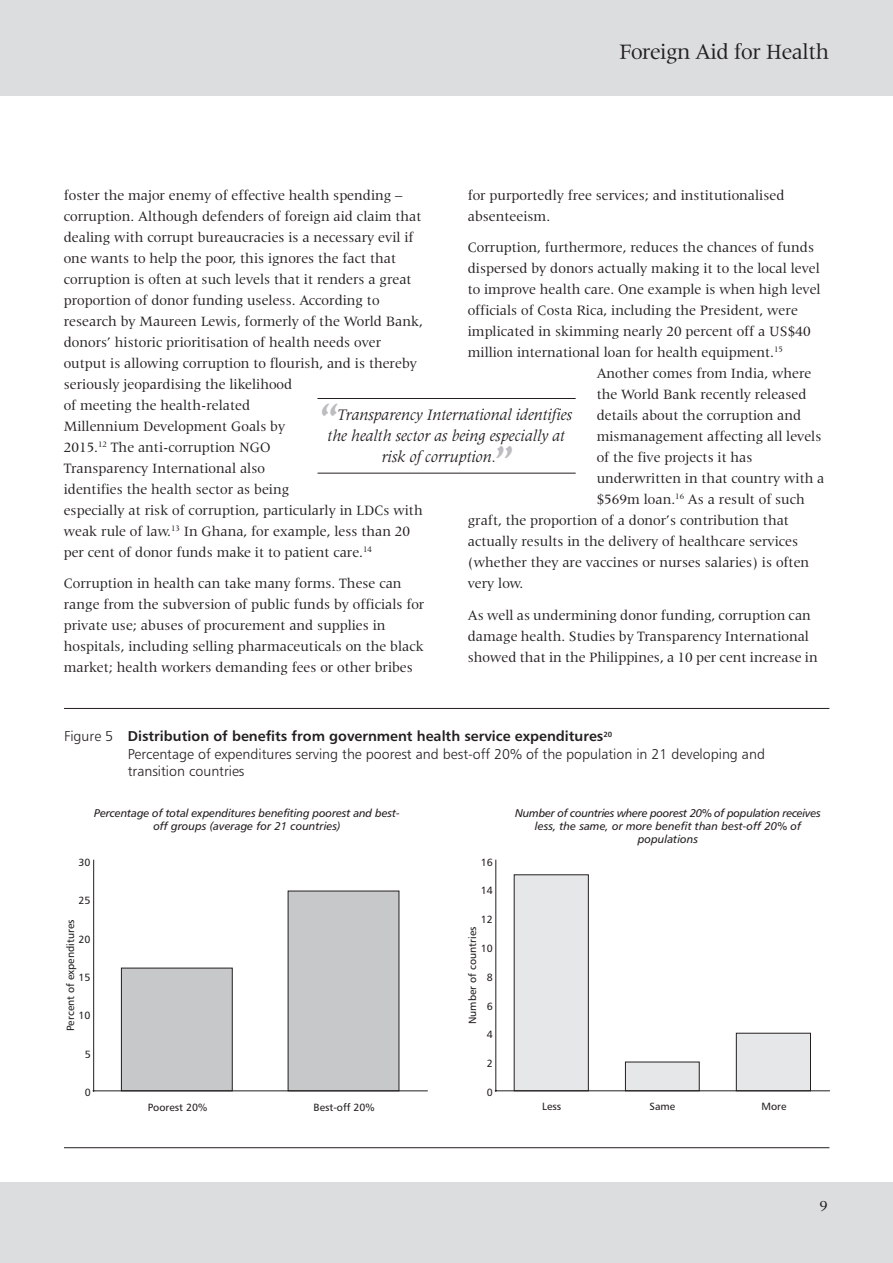
<style>
.page{position:relative;width:893px;height:1263px;background:#fff}
.page>*{position:absolute;margin:0;border:0;box-sizing:border-box;transform-origin:0 0}
.jh_pull_quote{font:600 48px "Adobe Jenson Pro";color:#bcbdc0}
.t1{font:22.5px "Latin 725 BT";letter-spacing:-.02em;color:#231f20}
.jh_pull_quote-2{font:italic 16.5px "Latin 725 BT";color:#231f20}
.t2{font:15.75px "Latin 725 BT";color:#231f20}
.jh_body{font:14.7px/21px "Latin 725 BT";color:#231f20}
.t3{font:14.25px/17.2px "Humanist 777 BT Light B";color:#231f20}
.t4{font:11.25px/12.8px "Humanist 777 BT Italic B";letter-spacing:-.01em;color:#231f20;text-align:center}
.t5{font:10.5px "Humanist 777 BT Roman B";color:#231f20}
.s1{font-family:"Humanist 777 BT Bold B"}
</style>
<div class="page">
<div style="left:0;top:1182px;width:893px;height:81px;background:#dcdddf"></div>
<div style="left:0;top:0;width:893px;height:96px;background:#dcdddf"></div>
<hr style="left:64px;top:1147px;width:765px;height:1px;background:#231f20">
<hr style="left:64px;top:708px;width:765px;height:1px;background:#231f20">
<div style="left:121px;top:968px;width:111px;height:123px;background:#c7c8ca"></div>
<div style="left:121px;top:968px;width:112px;height:123px;border:1px solid #231f20"></div>
<div style="left:288px;top:891px;width:111px;height:200px;background:#c7c8ca"></div>
<hr style="left:93px;top:860px;width:1px;height:231px;background:#231f20">
<hr style="left:93px;top:1090px;width:335px;height:1px;background:#231f20">
<div style="left:514px;top:874px;width:75px;height:217px;background:#e6e7e9;border:1px solid #231f20"></div>
<div style="left:625px;top:1062px;width:75px;height:29px;background:#e6e7e9;border:1px solid #231f20"></div>
<div style="left:736px;top:1033px;width:75px;height:58px;background:#e6e7e9;border:1px solid #231f20"></div>
<hr style="left:495px;top:860px;width:1px;height:231px;background:#231f20">
<hr style="left:495px;top:1090px;width:335px;height:1px;background:#231f20">
<hr style="left:317px;top:398px;width:259px;height:1px;background:#231f20">
<hr style="left:317px;top:473px;width:259px;height:1px;background:#231f20">
<h2 class="t1" style="left:619px;top:39px;width:212px">Foreign Aid for Health</h2>
<p class="jh_body" style="left:64px;top:184px;width:361px">foster the major enemy of effective health spending – corruption. Although defenders of foreign aid claim that dealing with corrupt bureaucracies is a necessary evil if one wants to help the poor, this ignores the fact that corruption is often at such levels that it renders a great proportion of donor funding useless. According to research by Maureen Lewis, formerly of the World Bank, donors’ historic prioritisation of health needs over output is allowing corruption to flourish, and is thereby seriously jeopardising the likelihood<br>of meeting the health-related<br>Millennium Development Goals by<br>2015.<sup>12</sup> The anti-corruption NGO<br>Transparency International also<br>identifies the health sector as being<br>especially at risk of corruption, particularly in LDCs with weak rule of law.<sup>13</sup> In Ghana, for example, less than 20 per cent of donor funds make it to patient care.<sup>14</sup></p>
<p class="jh_body" style="left:64px;top:573px;width:362px">Corruption in health can take many forms. These can range from the subversion of public funds by officials for private use; abuses of procurement and supplies in hospitals, including selling pharmaceuticals on the black market; health workers demanding fees or other bribes</p>
<p class="jh_body" style="left:468px;top:184px;width:318px">for purportedly free services; and institutionalised absenteeism.</p>
<p class="jh_body" style="left:468px;top:237px;width:348px">Corruption, furthermore, reduces the chances of funds</p>
<p class="jh_body" style="left:468px;top:258px;width:353px">dispersed by donors actually making it to the local level</p>
<p class="jh_body" style="left:468px;top:279px;width:354px">to improve health care. One example is when high level</p>
<p class="jh_body" style="left:468px;top:300px;width:332px">officials of Costa Rica, including the President, were</p>
<p class="jh_body" style="left:468px;top:321px;width:345px">implicated in skimming nearly 20 percent off a US$40</p>
<p class="jh_body" style="left:468px;top:342px;width:317px">million international loan for health equipment.<sup>15</sup></p>
<p class="jh_body" style="left:597px;top:363px;width:216px">Another comes from India, where</p>
<p class="jh_body" style="left:597px;top:384px;width:211px">the World Bank recently released</p>
<p class="jh_body" style="left:597px;top:405px;width:206px">details about the corruption and</p>
<p class="jh_body" style="left:597px;top:426px;width:226px">mismanagement affecting all levels</p>
<p class="jh_body" style="left:597px;top:447px;width:157px">of the five projects it has</p>
<p class="jh_body" style="left:597px;top:468px;width:229px">underwritten in that country with a</p>
<p class="jh_body" style="left:597px;top:489px;width:210px">$569m loan.<sup>16</sup> As a result of such</p>
<p class="jh_body" style="left:468px;top:510px;width:323px">graft, the proportion of a donor’s contribution that</p>
<p class="jh_body" style="left:468px;top:531px;width:332px">actually results in the delivery of healthcare services</p>
<p class="jh_body" style="left:468px;top:552px;width:343px">(whether they are vaccines or nurses salaries) is often</p>
<p class="jh_body" style="left:468px;top:573px;width:57px">very low.</p>
<p class="jh_body" style="left:468px;top:604px;width:351px">As well as undermining donor funding, corruption can damage health. Studies by Transparency International showed that in the Philippines, a 10 per cent increase in</p>
<p class="jh_pull_quote" style="left:321px;top:394px;width:19px">“</p>
<p class="jh_pull_quote-2" style="left:338px;top:405px;width:236px">Transparency International identifies</p>
<p class="jh_pull_quote-2" style="left:328px;top:426px;width:239px">the health sector as being especially at</p>
<p class="jh_pull_quote-2" style="left:382px;top:447px;width:115px">risk of corruption.</p>
<p class="jh_pull_quote" style="left:496px;top:436px;width:19px">”</p>
<p class="t3" style="left:128px;top:727px;width:639px;text-indent:-64px">Figure 5 <span class="s1">Distribution of benefits from government health service expenditures</span><sup>20<br></sup>Percentage of expenditures serving the poorest and best-off 20% of the population in 21 developing and transition countries</p>
<p class="t4" style="left:94px;top:806px;width:307px">Percentage of total expenditures benefiting poorest and best&shy;off groups (average for 21 countries)</p>
<p class="t4" style="left:515px;top:806px;width:307px">Number of countries where poorest 20% of population receives less, the same, or more benefit than best-off 20% of populations</p>
<p class="t5" style="left:79px;top:855px;width:14px">30</p>
<p class="t5" style="left:79px;top:894px;width:14px">25</p>
<p class="t5" style="left:64px;top:1031px;width:113px;rotate:-90deg">Percent of expenditures</p>
<p class="t5" style="left:79px;top:932px;width:14px">20</p>
<p class="t5" style="left:79px;top:971px;width:14px">15</p>
<p class="t5" style="left:79px;top:1009px;width:14px">10</p>
<p class="t5" style="left:85px;top:1048px;width:8px">5</p>
<p class="t5" style="left:85px;top:1086px;width:8px">0</p>
<p class="t5" style="left:148px;top:1100px;width:61px">Poorest 20%</p>
<p class="t5" style="left:314px;top:1100px;width:62px">Best-off 20%</p>
<p class="t5" style="left:481px;top:855px;width:14px">16</p>
<p class="t5" style="left:481px;top:884px;width:14px">14</p>
<p class="t5" style="left:481px;top:913px;width:14px">12</p>
<p class="t5" style="left:466px;top:1024px;width:99px;rotate:-90deg">Number of countries</p>
<p class="t5" style="left:481px;top:942px;width:14px">10</p>
<p class="t5" style="left:487px;top:971px;width:8px">8</p>
<p class="t5" style="left:487px;top:999px;width:8px">6</p>
<p class="t5" style="left:487px;top:1028px;width:8px">4</p>
<p class="t5" style="left:487px;top:1057px;width:8px">2</p>
<p class="t5" style="left:487px;top:1086px;width:8px">0</p>
<p class="t5" style="left:542px;top:1100px;width:21px">Less</p>
<p class="t5" style="left:649px;top:1100px;width:27px">Same</p>
<p class="t5" style="left:761px;top:1100px;width:26px">More</p>
<p class="t2" style="left:819px;top:1197px;width:10px">9</p>
</div>
